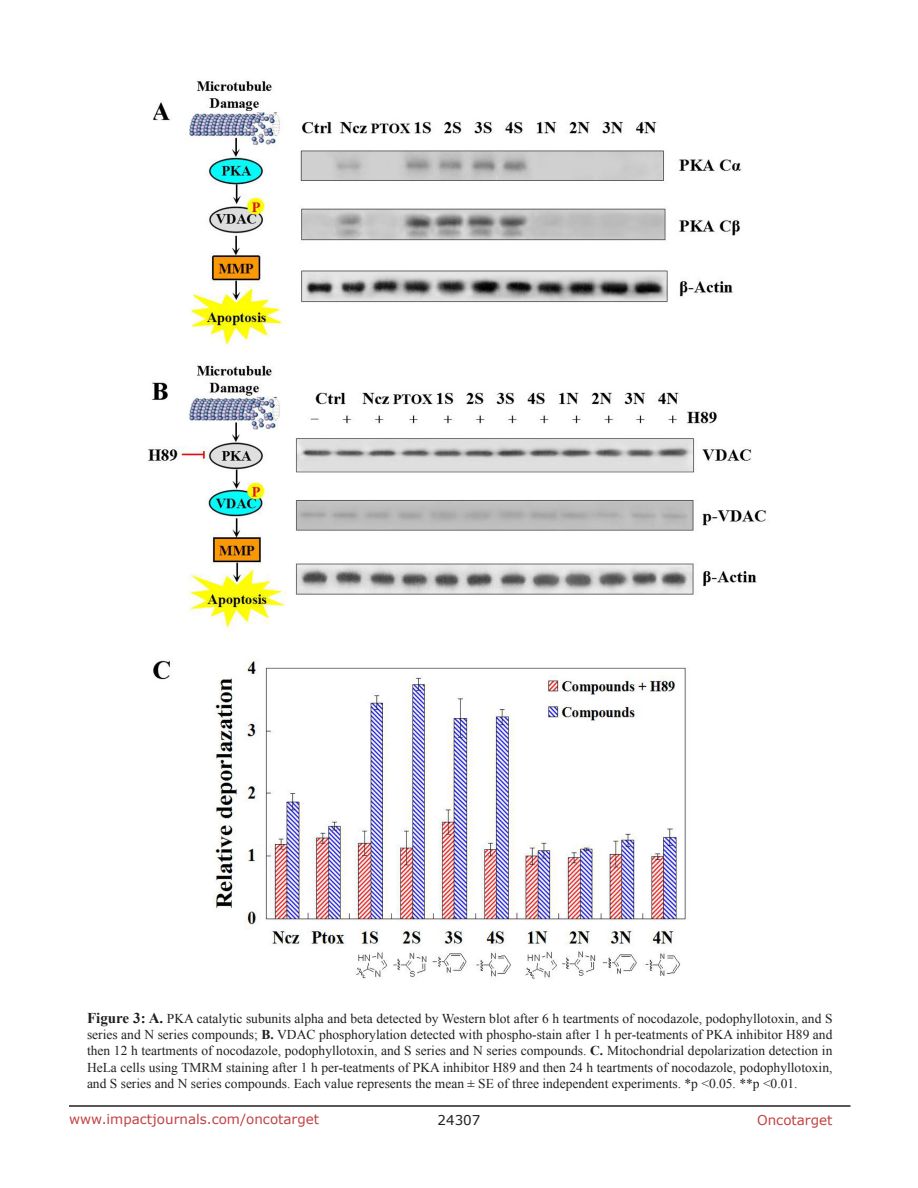
<style>
.page{position:relative;width:918px;height:1188px;background:#fff}
.page>*{position:absolute;margin:0;border:0;box-sizing:border-box;transform-origin:0 0}
.figuretext{font:13.5px/16.2px "Times New Roman";color:#231f20;text-align:justify}
.t1{font:13.5px "Verdana";color:#c24141}
.t2{font:13.5px "Verdana";color:#231f20}
.s1{font-weight:700;font-size:15px}
.s2{font-weight:700}
</style>
<div class="page">
<hr style="left:69px;top:1105px;width:781px;height:2px;background:#231f20">
<img style="left:148px;top:81px;width:618px;height:898px">
<p class="figuretext" style="left:87px;top:1010px;width:747px"><span class="s1">Figure 3: A.</span> PKA catalytic subunits alpha and beta detected by Western blot after 6 h teartments of nocodazole, podophyllotoxin, and S series and N series compounds; <span class="s2">B.</span> VDAC phosphorylation detected with phospho-stain after 1 h per-teatments of PKA inhibitor H89 and then 12 h teartments of nocodazole, podophyllotoxin, and S series and N series compounds. <span class="s2">C.</span> Mitochondrial depolarization detection in HeLa cells using TMRM staining after 1 h per-teatments of PKA inhibitor H89 and then 24 h teartments of nocodazole, podophyllotoxin, and S series and N series compounds. Each value represents the mean ± SE of three independent experiments. *p &lt;0.05. **p &lt;0.01.</p>
<p class="t1" style="left:69px;top:1110px;width:252px">www.impactjournals.com/oncotarget</p>
<p class="t2" style="left:438px;top:1111px;width:44px">24307</p>
<p class="t1" style="left:757px;top:1111px;width:77px">Oncotarget</p>
</div>
